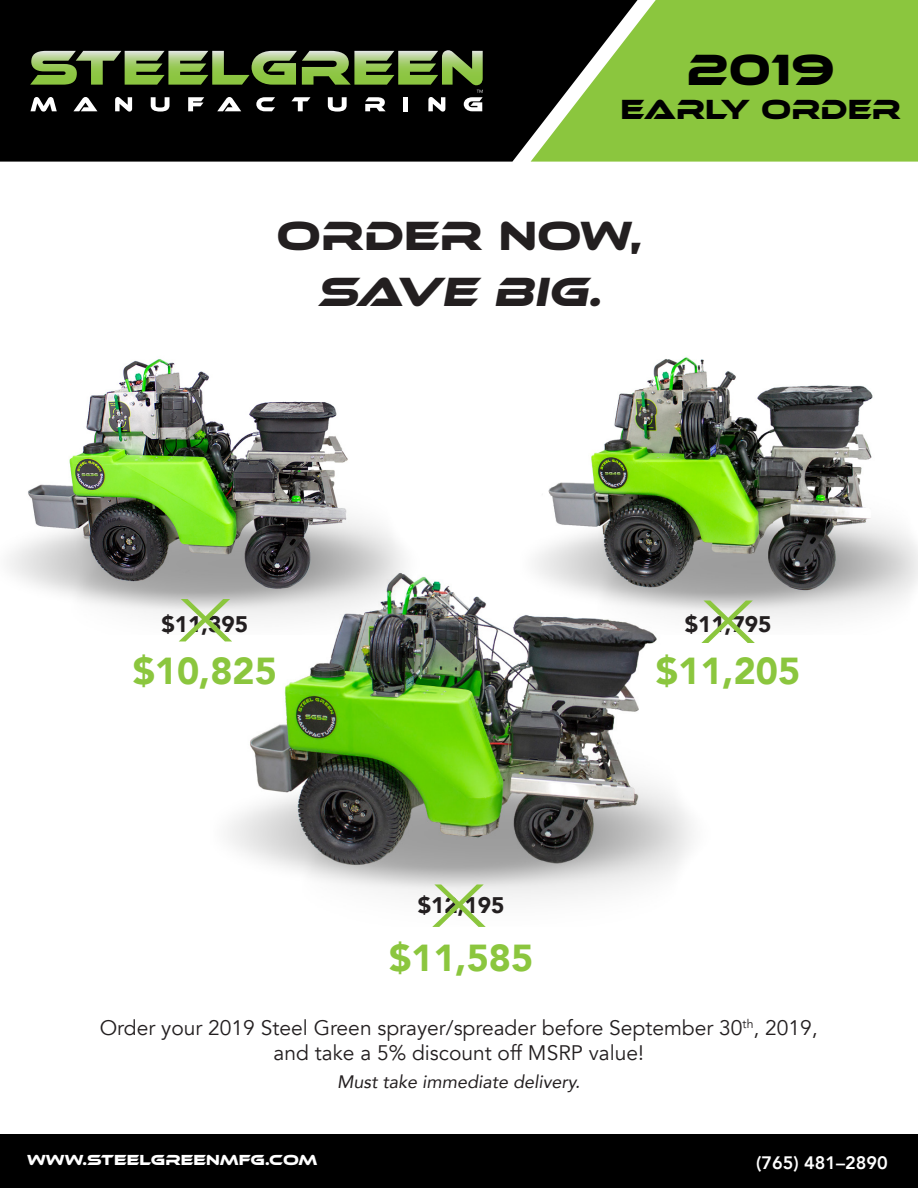
<style>
.page{position:relative;width:918px;height:1188px;background:#fff}
.page>*{position:absolute;margin:0;border:0;box-sizing:border-box;transform-origin:0 0}
.t1{font:45px "Ethnocentric Rg";color:#000}
.t2{font:42px "Ethnocentric Rg";color:#231f20}
.t3{font:italic 42px "Ethnocentric Rg";color:#231f20}
.t4{font:900 37.5px "Avenir";color:#8bc63e}
.t5{font:28.5px "Ethnocentric Rg";color:#000}
.t6{font:900 22.5px "Avenir";color:#231f20}
.t7{font:21px/25.2px "Avenir";color:#231f20;text-align:center}
.t8{font:italic 18px "Avenir";color:#231f20}
.t9{font:800 18px "Avenir";color:#fff}
.t10{font:15px "Ethnocentric Rg";color:#fff}
</style>
<div class="page">
<div style="left:0;top:0;width:531px;height:162px;background:#000"></div>
<svg style="left:531px;top:0;width:387px;height:162px;background:#7fb13f"></svg>
<div style="left:0;top:1134px;width:918px;height:54px;background:#000"></div>
<img style="left:224px;top:581px;width:468px;height:318px">
<svg style="left:432px;top:884px;width:54px;height:43px"></svg>
<img style="left:9px;top:359px;width:427px;height:276px">
<svg style="left:179px;top:599px;width:53px;height:42px"></svg>
<img style="left:502px;top:357px;width:416px;height:278px">
<svg style="left:701px;top:601px;width:54px;height:42px"></svg>
<svg style="left:30px;top:50px;width:453px;height:62px;background:#4c5b39"></svg>
<p class="t1" style="left:687px;top:43px;width:150px">2019</p>
<p class="t5" style="left:621px;top:93px;width:282px">EARLY ORDER</p>
<p class="t2" style="left:276px;top:211px;width:367px">ORDER NOW,</p>
<p class="t3" style="left:317px;top:266px;width:286px">SAVE BIG.</p>
<p class="t6" style="left:162px;top:604px;width:88px">$11,395</p>
<p class="t4" style="left:133px;top:639px;width:146px">$10,825</p>
<p class="t6" style="left:418px;top:886px;width:88px">$12,195</p>
<p class="t4" style="left:389px;top:925px;width:146px">$11,585</p>
<p class="t6" style="left:685px;top:604px;width:88px">$11,795</p>
<p class="t4" style="left:656px;top:639px;width:146px">$11,205</p>
<p class="t7" style="left:100px;top:1015px;width:719px">Order your 2019 Steel Green sprayer/spreader before September 30<sup>th</sup>, 2019, and take a 5% discount off MSRP value!</p>
<p class="t8" style="left:337px;top:1071px;width:245px">Must take immediate delivery.</p>
<p class="t10" style="left:27px;top:1151px;width:292px">WWW.STEELGREENMFG.COM</p>
<p class="t9" style="left:756px;top:1149px;width:133px">(765) 481–2890</p>
</div>
